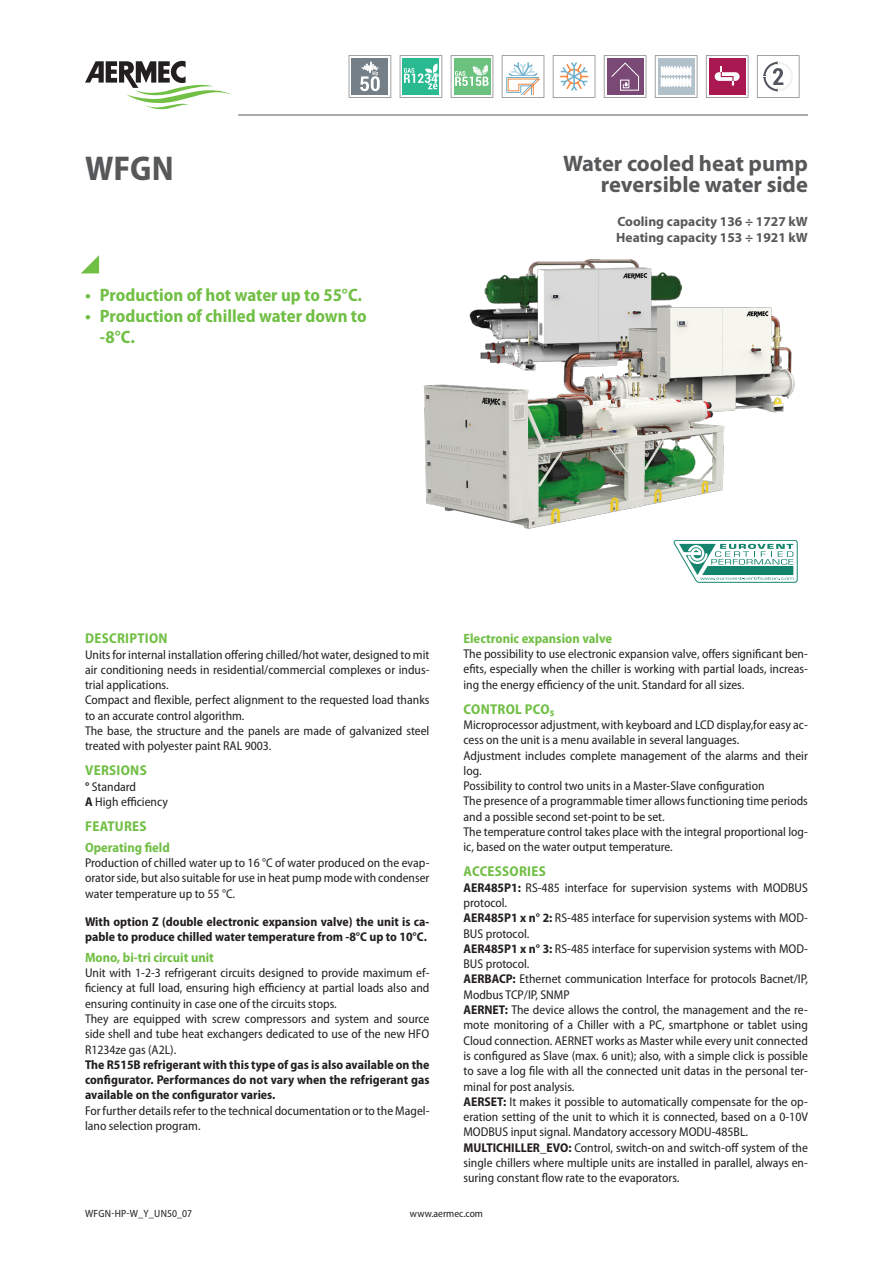
<style>
.page{position:relative;width:893px;height:1263px;background:#fff}
.page>*{position:absolute;margin:0;border:0;box-sizing:border-box;transform-origin:0 0}
.grandezza_en{font:700 semi-condensed 34.5px "Myriad Pro";color:#57585a}
.descrizione_en{font:700 22.5px/21px "Myriad Pro";color:#57585a;text-align:right}
.t1{font:700 semi-condensed 18px/21px "Myriad Pro";color:#71bf44}
.t2{font:700 semi-condensed 14.25px "Myriad Pro";letter-spacing:.02em;color:#71bf44}
.t3{font:700 semi-condensed 13.5px "Myriad Pro";color:#71bf44}
.dettaglio_en{font:700 13.5px "Myriad Pro";color:#57585a}
.normale_en{font:semi-condensed 12.75px/15.3px "Myriad Pro";color:#231f20}
.normaleInline_en{font:semi-condensed 12.75px/15.3px "Myriad Pro";color:#231f20}
.normaleInline_en-2{font:700 semi-condensed 12.75px/15.3px "Myriad Pro";color:#231f20;text-align:justify}
.normaleEvidenziatoSp{font:700 semi-condensed 12.75px/15.3px "Myriad Pro";color:#231f20}
.t4{font:semi-condensed 10.5px "Myriad Pro";letter-spacing:.02em;color:#231f20}
.t5{font:semi-condensed 10.5px "Myriad Pro";color:#231f20}
.s1{font-weight:700}
</style>
<div class="page">
<svg style="left:81px;top:255px;width:18px;height:18px"></svg>
<hr style="left:238px;top:115px;width:570px;height:1px;background:#57585a">
<img style="left:423px;top:259px;width:372px;height:270px">
<svg style="left:85px;top:61px;width:147px;height:48px"></svg>
<svg style="left:674px;top:540px;width:123px;height:43px"></svg>
<svg style="left:349px;top:55px;width:42px;height:43px"></svg>
<svg style="left:400px;top:55px;width:42px;height:43px"></svg>
<svg style="left:451px;top:55px;width:42px;height:43px"></svg>
<svg style="left:502px;top:55px;width:42px;height:43px"></svg>
<svg style="left:553px;top:55px;width:42px;height:43px"></svg>
<svg style="left:604px;top:55px;width:42px;height:43px"></svg>
<svg style="left:655px;top:55px;width:42px;height:43px"></svg>
<svg style="left:706px;top:55px;width:42px;height:43px"></svg>
<svg style="left:757px;top:55px;width:42px;height:43px"></svg>
<p class="grandezza_en" style="left:85px;top:146px;width:90px">WFGN</p>
<p class="descrizione_en" style="left:563px;top:153px;width:246px">Water cooled heat pump reversible water side</p>
<p class="dettaglio_en" style="left:617px;top:213px;width:192px">Cooling capacity 136 ÷ 1727 kW</p>
<p class="dettaglio_en" style="left:616px;top:229px;width:193px">Heating capacity 153 ÷ 1921 kW</p>
<p class="t1" style="left:85px;top:284px;width:279px">• Production of hot water up to 55°C.</p>
<p class="t1" style="left:100px;top:305px;width:268px;text-indent:-15px">• Production of chilled water down to -8°C.</p>
<p class="t2" style="left:85px;top:629px;width:84px">DESCRIPTION</p>
<p class="normale_en" style="left:85px;top:646px;width:346px;text-align:justify">Units for internal installation offering chilled/hot water, designed to mit air conditioning needs in residential/commercial complexes or indus&shy;trial applications.</p>
<p class="normale_en" style="left:85px;top:692px;width:346px">Compact and flexible, perfect alignment to the requested load thanks to an accurate control algorithm.</p>
<p class="normale_en" style="left:85px;top:723px;width:346px">The base, the structure and the panels are made of galvanized steel treated with polyester paint RAL 9003.</p>
<p class="t2" style="left:85px;top:761px;width:63px">VERSIONS</p>
<p class="normale_en" style="left:85px;top:778px;width:53px"><span class="s1">°</span> Standard</p>
<p class="normale_en" style="left:85px;top:794px;width:84px"><span class="s1">A</span> High efficiency</p>
<p class="t2" style="left:85px;top:817px;width:63px">FEATURES</p>
<p class="t3" style="left:85px;top:838px;width:86px">Operating field</p>
<p class="normale_en" style="left:85px;top:855px;width:346px;text-align:justify">Production of chilled water up to 16 °C of water produced on the evap&shy;orator side, but also suitable for use in heat pump mode with condenser water temperature up to 55 °C.</p>
<p class="normaleEvidenziatoSp" style="left:85px;top:913px;width:346px">With option Z (double electronic expansion valve) the unit is ca&shy;pable to produce chilled water temperature from -8°C up to 10°C.</p>
<p class="t3" style="left:85px;top:948px;width:130px">Mono, bi-tri circuit unit</p>
<p class="normale_en" style="left:85px;top:965px;width:346px;text-align:justify">Unit with 1-2-3 refrigerant circuits designed to provide maximum ef&shy;ficiency at full load, ensuring high efficiency at partial loads also and ensuring continuity in case one of the circuits stops.</p>
<p class="normale_en" style="left:85px;top:1011px;width:346px;text-align:justify">They are equipped with screw compressors and system and source side shell and tube heat exchangers dedicated to use of the new HFO R1234ze gas (A2L).</p>
<p class="normaleInline_en-2" style="left:85px;top:1056px;width:346px">The R515B refrigerant with this type of gas is also available on the configurator. Performances do not vary when the refrigerant gas available on the configurator varies.</p>
<p class="normale_en" style="left:85px;top:1103px;width:346px">For further details refer to the technical documentation or to the Magel&shy;lano selection program.</p>
<p class="t3" style="left:463px;top:629px;width:150px">Electronic expansion valve</p>
<p class="normale_en" style="left:463px;top:646px;width:346px;text-align:justify">The possibility to use electronic expansion valve, offers significant ben&shy;efits, especially when the chiller is working with partial loads, increas&shy;ing the energy efficiency of the unit. Standard for all sizes.</p>
<p class="t2" style="left:464px;top:700px;width:92px">CONTROL PCO₅</p>
<p class="normale_en" style="left:463px;top:717px;width:346px">Microprocessor adjustment, with keyboard and LCD display,for easy ac&shy;cess on the unit is a menu available in several languages.</p>
<p class="normale_en" style="left:463px;top:747px;width:346px">Adjustment includes complete management of the alarms and their log.</p>
<p class="normale_en" style="left:463px;top:778px;width:303px">Possibility to control two units in a Master-Slave configuration</p>
<p class="normale_en" style="left:463px;top:793px;width:346px">The presence of a programmable timer allows functioning time periods and a possible second set-point to be set.</p>
<p class="normale_en" style="left:463px;top:824px;width:346px">The temperature control takes place with the integral proportional log&shy;ic, based on the water output temperature.</p>
<p class="t2" style="left:464px;top:862px;width:84px">ACCESSORIES</p>
<p class="normaleInline_en" style="left:463px;top:879px;width:346px"><span class="s1">AER485P1:</span> RS-485 interface for supervision systems with MODBUS protocol.</p>
<p class="normaleInline_en" style="left:463px;top:910px;width:346px"><span class="s1">AER485P1 x n° 2:</span> RS-485 interface for supervision systems with MOD-<br>BUS protocol.</p>
<p class="normaleInline_en" style="left:463px;top:941px;width:346px"><span class="s1">AER485P1 x n° 3:</span> RS-485 interface for supervision systems with MOD-<br>BUS protocol.</p>
<p class="normaleInline_en" style="left:463px;top:971px;width:346px"><span class="s1">AERBACP:</span> Ethernet communication Interface for protocols Bacnet/IP,<br>Modbus TCP/IP, SNMP</p>
<p class="normaleInline_en" style="left:463px;top:1002px;width:346px;text-align:justify"><span class="s1">AERNET:</span> The device allows the control, the management and the re&shy;mote monitoring of a Chiller with a PC, smartphone or tablet using Cloud connection. AERNET works as Master while every unit connected is configured as Slave (max. 6 unit); also, with a simple click is possible to save a log file with all the connected unit datas in the personal ter&shy;minal for post analysis.</p>
<p class="normaleInline_en" style="left:463px;top:1094px;width:346px;text-align:justify"><span class="s1">AERSET:</span> It makes it possible to automatically compensate for the op&shy;eration setting of the unit to which it is connected, based on a 0-10V MODBUS input signal. Mandatory accessory MODU-485BL.</p>
<p class="normaleInline_en" style="left:463px;top:1140px;width:346px;text-align:justify"><span class="s1">MULTICHILLER_EVO:</span> Control, switch-on and switch-off system of the single chillers where multiple units are installed in parallel, always en&shy;suring constant flow rate to the evaporators.</p>
<p class="t4" style="left:85px;top:1207px;width:109px">WFGN-HP-W_Y_UN50_07</p>
<p class="t5" style="left:410px;top:1207px;width:75px">www.aermec.com</p>
</div>
